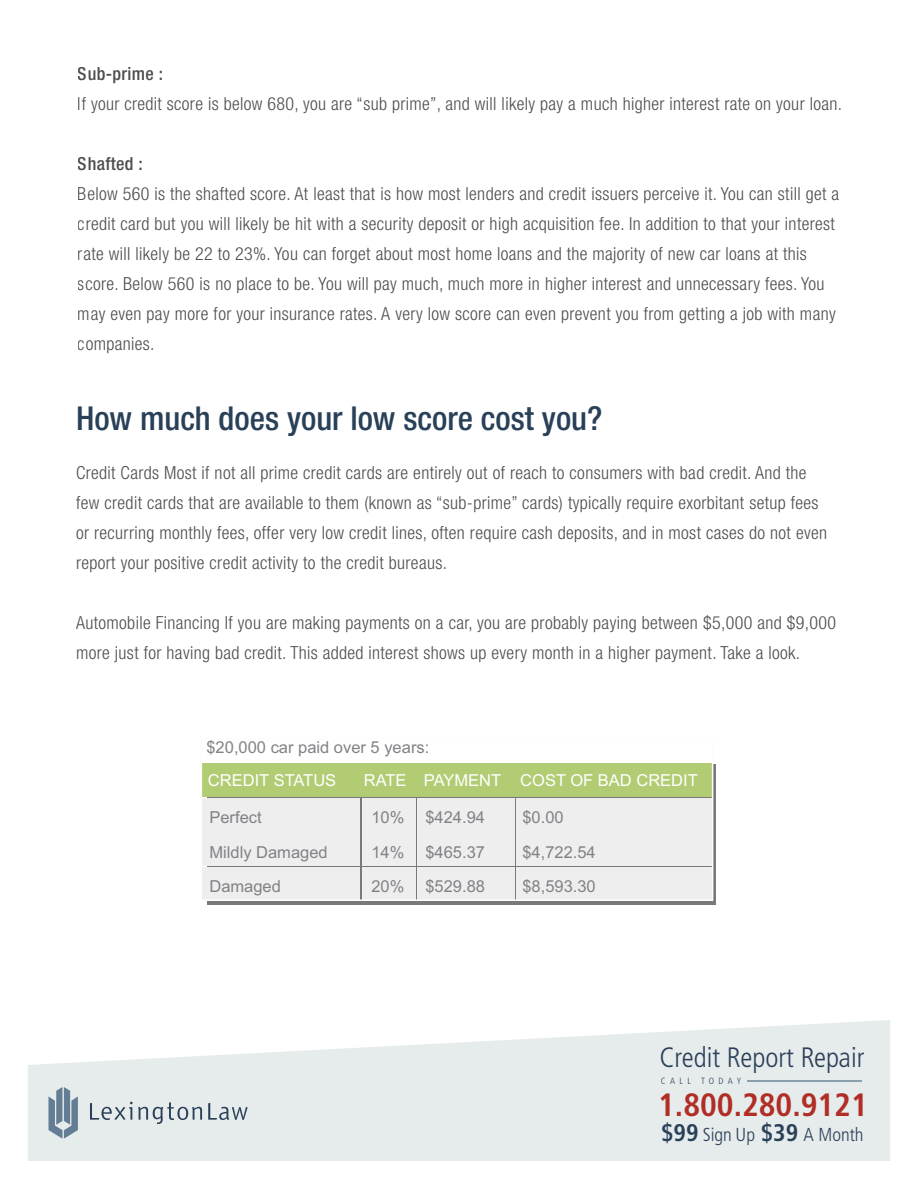
<style>
.page{position:relative;width:918px;height:1188px;background:#fff}
.page>*{position:absolute;margin:0;border:0;box-sizing:border-box;transform-origin:0 0}
.t1{font:500 condensed 33px "Helvetica Neue";color:#294059}
.t2{font:700 condensed 32.25px "Frutiger";color:#b02e26}
.t3{font:300 condensed 28.05px "Frutiger";color:#2b4059}
.t4{font:300 condensed 18.75px "Frutiger";color:#2b4059}
.t5{font:300 condensed 18px/30px "Helvetica Neue";letter-spacing:.02em;color:#231f20}
.t6{font:500 condensed 18px "Helvetica Neue";letter-spacing:.02em;color:#231f20}
.t7{font:16.5px "Arial";color:#808285}
.t8{font:16.5px "Arial";color:#fff}
.t9{font:300 condensed 9px "Frutiger";letter-spacing:.48em;color:#2b4059}
.s1{font-weight:700;font-size:24px;color:#294059}
</style>
<div class="page">
<svg style="left:28px;top:1020px;width:862px;height:141px;fill:#e6ebeb"></svg>
<svg style="left:48px;top:1087px;width:30px;height:52px"></svg>
<svg style="left:208px;top:1103px;width:40px;height:17px"></svg>
<svg style="left:90px;top:1102px;width:112px;height:22px"></svg>
<hr style="left:748px;top:1081px;width:114px;height:1px;background:#8a9ead">
<svg style="left:207px;top:764px;width:509px;height:140px;fill:#7b7879"></svg>
<div style="left:201px;top:763px;width:511px;height:33px;background:#b1cc73"></div>
<div style="left:201px;top:798px;width:159px;height:33px;background:#eeeeef"></div>
<div style="left:201px;top:832px;width:159px;height:33px;background:#eeeeef"></div>
<div style="left:201px;top:867px;width:159px;height:33px;background:#eeeeef"></div>
<div style="left:362px;top:798px;width:54px;height:33px;background:#eeeeef"></div>
<div style="left:362px;top:833px;width:54px;height:33px;background:#eeeeef"></div>
<div style="left:362px;top:867px;width:54px;height:33px;background:#eeeeef"></div>
<div style="left:417px;top:798px;width:98px;height:33px;background:#eeeeef"></div>
<div style="left:417px;top:833px;width:98px;height:33px;background:#eeeeef"></div>
<div style="left:417px;top:867px;width:98px;height:33px;background:#eeeeef"></div>
<div style="left:516px;top:798px;width:197px;height:33px;background:#eeeeef"></div>
<div style="left:516px;top:833px;width:197px;height:33px;background:#eeeeef"></div>
<div style="left:516px;top:867px;width:197px;height:33px;background:#eeeeef"></div>
<p class="t6" style="left:78px;top:63px;width:87px">Sub-prime :</p>
<p class="t5" style="left:78px;top:89px;width:766px">If your credit score is below 680, you are “sub prime”, and will likely pay a much higher interest rate on your loan.</p>
<p class="t6" style="left:78px;top:153px;width:66px">Shafted :</p>
<p class="t5" style="left:78px;top:179px;width:763px">Below 560 is the shafted score. At least that is how most lenders and credit issuers perceive it. You can still get a credit card but you will likely be hit with a security deposit or high acquisition fee. In addition to that your interest rate will likely be 22 to 23%. You can forget about most home loans and the majority of new car loans at this score. Below 560 is no place to be. You will pay much, much more in higher interest and unnecessary fees. You may even pay more for your insurance rates. A very low score can even prevent you from getting a job with many companies.</p>
<p class="t1" style="left:76px;top:399px;width:528px">How much does your low score cost you?</p>
<p class="t5" style="left:76px;top:458px;width:752px">Credit Cards Most if not all prime credit cards are entirely out of reach to consumers with bad credit. And the few credit cards that are available to them (known as “sub-prime” cards) typically require exorbitant setup fees or recurring monthly fees, offer very low credit lines, often require cash deposits, and in most cases do not even report your positive credit activity to the credit bureaus.</p>
<p class="t5" style="left:76px;top:608px;width:761px">Automobile Financing If you are making payments on a car, you are probably paying between $5,000 and $9,000 more just for having bad credit. This added interest shows up every month in a higher payment. Take a look.</p>
<p class="t7" style="left:206px;top:736px;width:224px">$20,000 car paid over 5 years:</p>
<p class="t8" style="left:208px;top:769px;width:130px">CREDIT STATUS</p>
<p class="t8" style="left:364px;top:769px;width:335px">RATE PAYMENT COST OF BAD CREDIT</p>
<p class="t7" style="left:209px;top:806px;width:54px">Perfect</p>
<p class="t7" style="left:371px;top:806px;width:35px">10%</p>
<p class="t7" style="left:425px;top:806px;width:61px">$424.94</p>
<p class="t7" style="left:522px;top:806px;width:43px">$0.00</p>
<p class="t7" style="left:209px;top:841px;width:120px">Mildly Damaged</p>
<p class="t7" style="left:371px;top:841px;width:35px">14%</p>
<p class="t7" style="left:425px;top:841px;width:61px">$465.37</p>
<p class="t7" style="left:522px;top:841px;width:75px">$4,722.54</p>
<p class="t7" style="left:209px;top:875px;width:73px">Damaged</p>
<p class="t7" style="left:371px;top:875px;width:35px">20%</p>
<p class="t7" style="left:425px;top:875px;width:61px">$529.88</p>
<p class="t7" style="left:522px;top:875px;width:75px">$8,593.30</p>
<h3 class="t3" style="left:659px;top:1042px;width:207px">Credit Report Repair</h3>
<p class="t9" style="left:661px;top:1076px;width:82px">CALL TODAY</p>
<p class="t4" style="left:661px;top:1124px;width:204px"><span class="s1">$99</span> Sign Up <span class="s1">$39</span> A Month</p>
<h2 class="t2" style="left:658px;top:1086px;width:211px">1.800.280.9121</h2>
</div>
